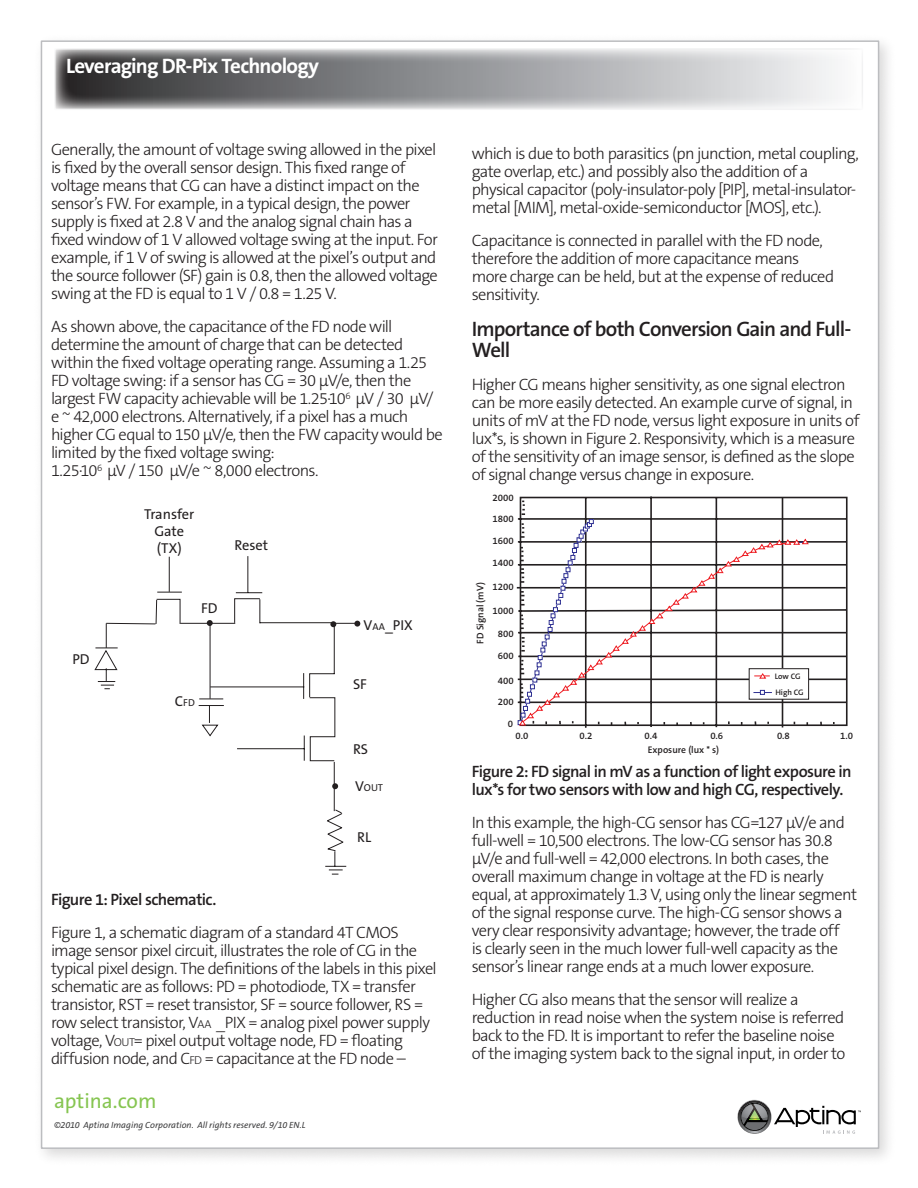
<style>
.page{position:relative;width:918px;height:1188px;background:#fff}
.page>*{position:absolute;margin:0;border:0;box-sizing:border-box;transform-origin:0 0}
.t1{font:600 21px/21px "The Sans B6";letter-spacing:-.045em;color:#231f20}
.Body_Copy{font:700 21px "The Sans B7";letter-spacing:-.035em;color:#fff}
.t2{font:21px "The Sans B5 Plain";color:#86c551}
.t3{font:300 16.5px/18px "The Sans B3";letter-spacing:-.045em;color:#231f20}
.t4{font:600 16.5px/18px "The Sans B6";letter-spacing:-.04em;color:#231f20}
.t5{font:14.4px/17.2px "The Sans B5 Plain";color:#231f20;text-align:center}
.t6{font:10.05px "The Sans B5 Plain";color:#231f20}
.t7{font:600 9.6px/20.9px "The Sans B6";color:#231f20}
.t8{font:italic 9px "The Sans B5 Plain";letter-spacing:.005em;color:#3e3e3f}
.t9{font:600 8.1px/15.6px "The Sans B6";letter-spacing:-.005em;color:#231f20}
.s1{font-size:14.4px}
.s2{font-size:10.05px}
.s3{font-size:11.55px}
</style>
<div class="page">
<div style="left:34px;top:33px;width:864px;height:1134px;background:#231f20;opacity:.17"></div>
<div style="left:41px;top:41px;width:838px;height:1107px;background:#fff"></div>
<svg style="left:57px;top:51px;width:778px;height:56px;background:#999a9c"></svg>
<div style="left:54px;top:48px;width:809px;height:62px;border:2px solid #bcbdc0"></div>
<svg style="left:738px;top:1100px;width:123px;height:34px"></svg>
<svg style="left:516px;top:496px;width:332px;height:232px"></svg>
<svg style="left:518px;top:501px;width:291px;height:225px"></svg>
<svg style="left:94px;top:556px;width:264px;height:319px"></svg>
<svg style="left:330px;top:621px;width:6px;height:6px"></svg>
<svg style="left:354px;top:621px;width:6px;height:6px"></svg>
<svg style="left:207px;top:620px;width:6px;height:6px"></svg>
<svg style="left:106px;top:623px;width:1px;height:25px"></svg>
<svg style="left:332px;top:783px;width:6px;height:6px"></svg>
<p class="Body_Copy" style="left:66px;top:54px;width:255px">Leveraging DR-Pix Technology</p>
<p class="t3" style="left:51px;top:141px;width:389px">Generally, the amount of voltage swing allowed in the pixel is fixed by the overall sensor design. This fixed range of voltage means that CG can have a distinct impact on the sensor’s FW. For example, in a typical design, the power supply is fixed at 2.8 V and the analog signal chain has a fixed window of 1 V allowed voltage swing at the input. For example, if 1 V of swing is allowed at the pixel’s output and the source follower (SF) gain is 0.8, then the allowed voltage swing at the FD is equal to 1 V / 0.8 = 1.25 V.</p>
<p class="t3" style="left:51px;top:318px;width:393px">As shown above, the capacitance of the FD node will determine the amount of charge that can be detected within the fixed voltage operating range. Assuming a 1.25<br>FD voltage swing: if a sensor has CG = 30 μV/e, then the largest FW capacity achievable will be 1.25∙10<sup>6</sup> μV / 30 μV/ e ~ 42,000 electrons. Alternatively, if a pixel has a much higher CG equal to 150 μV/e, then the FW capacity would be limited by the fixed voltage swing:<br>1.25∙10<sup>6</sup> μV / 150 μV/e ~ 8,000 electrons.</p>
<p class="t5" style="left:72px;top:651px;width:19px">PD</p>
<p class="t5" style="left:144px;top:506px;width:52px">Transfer<br>Gate (TX)</p>
<p class="t5" style="left:235px;top:536px;width:35px">Reset</p>
<p class="t5" style="left:201px;top:600px;width:18px">FD</p>
<p class="t6" style="left:175px;top:697px;width:21px"><span class="s1">C</span>FD</p>
<p class="t5" style="left:364px;top:617px;width:51px">V<span class="s2">AA</span>_PIX</p>
<p class="t5" style="left:353px;top:676px;width:15px">SF</p>
<p class="t5" style="left:353px;top:740px;width:17px">RS</p>
<p class="t6" style="left:355px;top:782px;width:30px"><span class="s1">V</span>OUT</p>
<p class="t5" style="left:357px;top:829px;width:16px">RL</p>
<p class="t4" style="left:51px;top:891px;width:167px">Figure 1: Pixel schematic.</p>
<p class="t3" style="left:51px;top:924px;width:387px">Figure 1, a schematic diagram of a standard 4T CMOS image sensor pixel circuit, illustrates the role of CG in the typical pixel design. The definitions of the labels in this pixel schematic are as follows: PD = photodiode, TX = transfer transistor, RST = reset transistor, SF = source follower, RS = row select transistor, V<span class="s3">aa</span> _PIX = analog pixel power supply voltage, V<span class="s3">out</span>= pixel output voltage node, FD = floating diffusion node, and C<span class="s3">fd</span> = capacitance at the FD node –</p>
<p class="t2" style="left:54px;top:1090px;width:104px">aptina.com</p>
<p class="t8" style="left:54px;top:1120px;width:253px">©2010 Aptina Imaging Corporation. All rights reserved. 9/10 EN.L</p>
<p class="t3" style="left:472px;top:145px;width:389px">which is due to both parasitics (pn junction, metal coupling, gate overlap, etc.) and possibly also the addition of a physical capacitor (poly-insulator-poly [PIP], metal-insulator&shy;metal [MIM], metal-oxide-semiconductor [MOS], etc.).</p>
<p class="t3" style="left:472px;top:232px;width:364px">Capacitance is connected in parallel with the FD node, therefore the addition of more capacitance means more charge can be held, but at the expense of reduced sensitivity.</p>
<p class="t1" style="left:472px;top:319px;width:381px">Importance of both Conversion Gain and Full-<br>Well</p>
<p class="t3" style="left:472px;top:376px;width:389px">Higher CG means higher sensitivity, as one signal electron can be more easily detected. An example curve of signal, in units of mV at the FD node, versus light exposure in units of lux*s, is shown in Figure 2. Responsivity, which is a measure of the sensitivity of an image sensor, is defined as the slope of signal change versus change in exposure.</p>
<p class="t7" style="left:493px;top:487px;width:23px">2000<br>1800</p>
<p class="t7" style="left:493px;top:531px;width:23px">1600</p>
<p class="t7" style="left:493px;top:553px;width:23px">1400</p>
<p class="t7" style="left:493px;top:577px;width:23px">1200</p>
<p class="t7" style="left:493px;top:600px;width:23px">1000</p>
<p class="t7" style="left:498px;top:623px;width:17px">800</p>
<p class="t7" style="left:498px;top:645px;width:17px">600</p>
<p class="t7" style="left:498px;top:670px;width:17px">400</p>
<p class="t7" style="left:498px;top:692px;width:17px">200</p>
<p class="t7" style="left:508px;top:713px;width:7px">0</p>
<p class="t7" style="left:470px;top:644px;width:63px;rotate:-90deg">FD Signal (mV)</p>
<p class="t9" style="left:775px;top:669px;width:30px">Low CG<br>High CG</p>
<p class="t7" style="left:515px;top:726px;width:14px">0.0</p>
<p class="t7" style="left:579px;top:726px;width:14px">0.2</p>
<p class="t7" style="left:644px;top:726px;width:14px">0.4</p>
<p class="t7" style="left:710px;top:726px;width:14px">0.6</p>
<p class="t7" style="left:777px;top:726px;width:14px">0.8</p>
<p class="t7" style="left:840px;top:726px;width:14px">1.0</p>
<p class="t7" style="left:648px;top:740px;width:73px">Exposure (lux * s)</p>
<p class="t4" style="left:472px;top:763px;width:381px">Figure 2: FD signal in mV as a function of light exposure in lux*s for two sensors with low and high CG, respectively.</p>
<p class="t3" style="left:472px;top:814px;width:387px">In this example, the high-CG sensor has CG=127 μV/e and full-well = 10,500 electrons. The low-CG sensor has 30.8 μV/e and full-well = 42,000 electrons. In both cases, the overall maximum change in voltage at the FD is nearly equal, at approximately 1.3 V, using only the linear segment of the signal response curve. The high-CG sensor shows a very clear responsivity advantage; however, the trade off<br>is clearly seen in the much lower full-well capacity as the sensor’s linear range ends at a much lower exposure.</p>
<p class="t3" style="left:472px;top:991px;width:375px">Higher CG also means that the sensor will realize a reduction in read noise when the system noise is referred back to the FD. It is important to refer the baseline noise of the imaging system back to the signal input, in order to</p>
</div>
